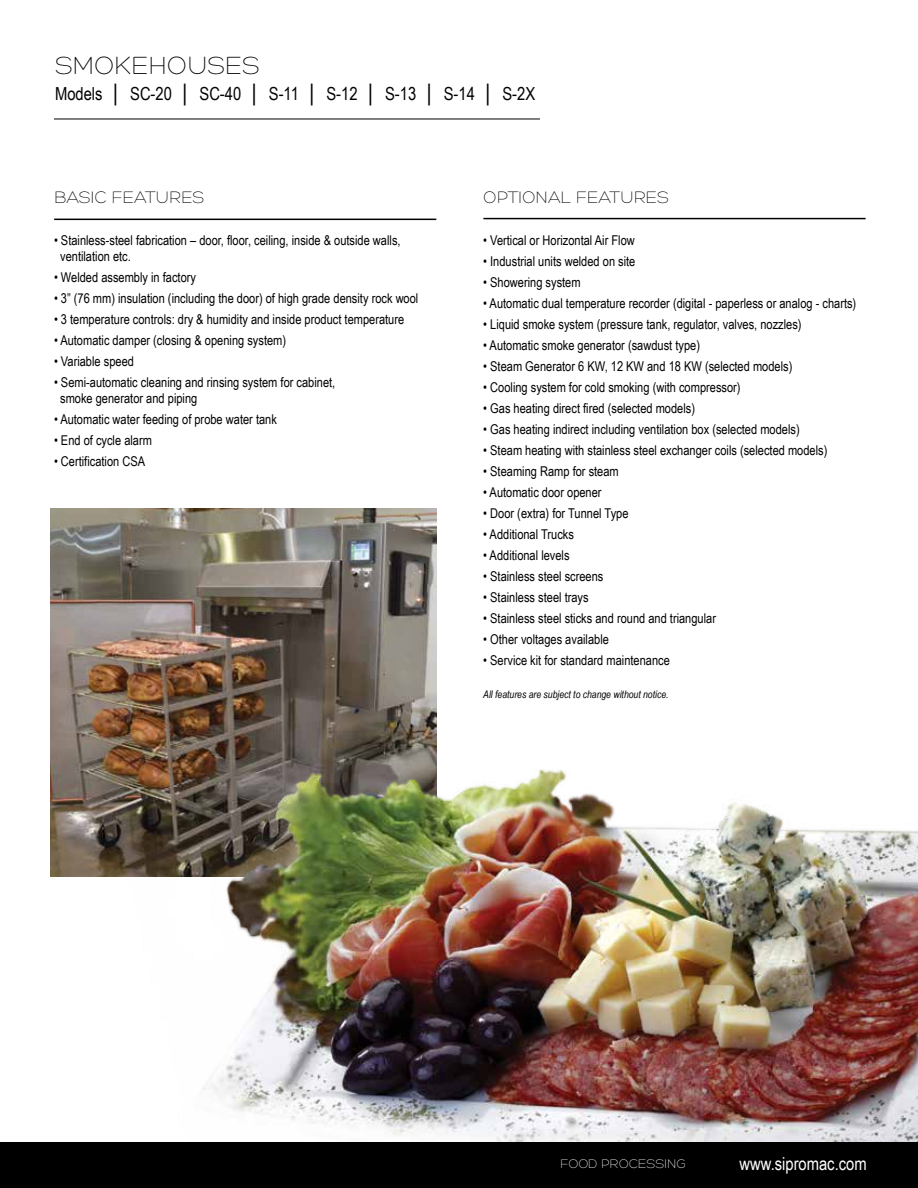
<style>
.page{position:relative;width:918px;height:1188px;background:#fff}
.page>*{position:absolute;margin:0;border:0;box-sizing:border-box;transform-origin:0 0}
.t1{font:300 27px "Hero";color:#000}
.t2{font:18px "Arial Narrow";color:#000}
.t3{font:300 18px "Hero";color:#000}
.t4{font:18px "Arial Narrow";color:#fff}
.t5{font:13.5px/16.2px "Arial Narrow";color:#000}
.t6{font:300 13.5px "Hero";color:#fff}
.t7{font:italic 10.5px "Arial Narrow";color:#000}
</style>
<div class="page">
<div style="left:0;top:1142px;width:918px;height:46px;background:#000"></div>
<img style="left:51px;top:508px;width:385px;height:369px">
<hr style="left:54px;top:219px;width:382px;height:1px;background:#000">
<hr style="left:483px;top:218px;width:383px;height:1px;background:#000">
<hr style="left:54px;top:119px;width:486px;height:1px;background:#000">
<img style="left:116px;top:649px;width:802px;height:493px">
<h1 class="t1" style="left:55px;top:52px;width:95px">SMOKEHO</h1>
<h1 class="t1" style="left:187px;top:52px;width:39px">USES</h1>
<h2 class="t2" style="left:55px;top:80px;width:482px">Models │ SC-20 │ SC-40 │ S-11 │ S-12 │ S-13 │ S-14 │ S-2X</h2>
<h2 class="t3" style="left:54px;top:188px;width:35px">BASIC</h2>
<h2 class="t3" style="left:111px;top:188px;width:70px">FEATURES</h2>
<p class="t5" style="left:60px;top:231px;width:342px;text-indent:-6px">• Stainless-steel fabrication – door, floor, ceiling, inside &amp; outside walls, ventilation etc.</p>
<p class="t5" style="left:54px;top:268px;width:144px">• Welded assembly in factory</p>
<p class="t5" style="left:54px;top:289px;width:366px">• 3” (76 mm) insulation (including the door) of high grade density rock wool</p>
<p class="t5" style="left:54px;top:310px;width:352px">• 3 temperature controls: dry &amp; humidity and inside product temperature</p>
<p class="t5" style="left:54px;top:331px;width:234px">• Automatic damper (closing &amp; opening system)</p>
<p class="t5" style="left:54px;top:352px;width:81px">• Variable speed</p>
<p class="t5" style="left:60px;top:373px;width:277px;text-indent:-6px">• Semi-automatic cleaning and rinsing system for cabinet, smoke generator and piping</p>
<p class="t5" style="left:54px;top:411px;width:224px">• Automatic water feeding of probe water tank</p>
<p class="t5" style="left:54px;top:432px;width:100px">• End of cycle alarm</p>
<p class="t5" style="left:54px;top:453px;width:93px">• Certification CSA</p>
<h2 class="t3" style="left:483px;top:188px;width:36px">OPTION</h2>
<h2 class="t3" style="left:548px;top:188px;width:98px">AL FEATURES</h2>
<p class="t5" style="left:483px;top:231px;width:153px">• Vertical or Horizontal Air Flow</p>
<p class="t5" style="left:483px;top:252px;width:154px">• Industrial units welded on site</p>
<p class="t5" style="left:483px;top:273px;width:99px">• Showering system</p>
<p class="t5" style="left:483px;top:294px;width:375px">• Automatic dual temperature recorder (digital - paperless or analog - charts)</p>
<p class="t5" style="left:483px;top:315px;width:320px">• Liquid smoke system (pressure tank, regulator, valves, nozzles)</p>
<p class="t5" style="left:483px;top:336px;width:218px">• Automatic smoke generator (sawdust type)</p>
<p class="t5" style="left:483px;top:357px;width:311px">• Steam Generator 6 KW, 12 KW and 18 KW (selected models)</p>
<p class="t5" style="left:483px;top:378px;width:259px">• Cooling system for cold smoking (with compressor)</p>
<p class="t5" style="left:483px;top:399px;width:213px">• Gas heating direct fired (selected models)</p>
<p class="t5" style="left:483px;top:420px;width:318px">• Gas heating indirect including ventilation box (selected models)</p>
<p class="t5" style="left:483px;top:441px;width:346px">• Steam heating with stainless steel exchanger coils (selected models)</p>
<p class="t5" style="left:483px;top:462px;width:137px">• Steaming Ramp for steam</p>
<p class="t5" style="left:483px;top:483px;width:120px">• Automatic door opener</p>
<p class="t5" style="left:483px;top:504px;width:147px">• Door (extra) for Tunnel Type</p>
<p class="t5" style="left:483px;top:525px;width:92px">• Additional Trucks</p>
<p class="t5" style="left:483px;top:546px;width:88px">• Additional levels</p>
<p class="t5" style="left:483px;top:567px;width:122px">• Stainless steel screens</p>
<p class="t5" style="left:483px;top:588px;width:107px">• Stainless steel trays</p>
<p class="t5" style="left:483px;top:609px;width:234px">• Stainless steel sticks and round and triangular</p>
<p class="t5" style="left:483px;top:630px;width:127px">• Other voltages available</p>
<p class="t5" style="left:483px;top:651px;width:188px">• Service kit for standard maintenance</p>
<p class="t7" style="left:483px;top:687px;width:187px">All features are subject to change without notice.</p>
<p class="t6" style="left:560px;top:1157px;width:127px">FOOD PROCESSING</p>
<h2 class="t4" style="left:740px;top:1151px;width:129px">www.sipromac.com</h2>
</div>
